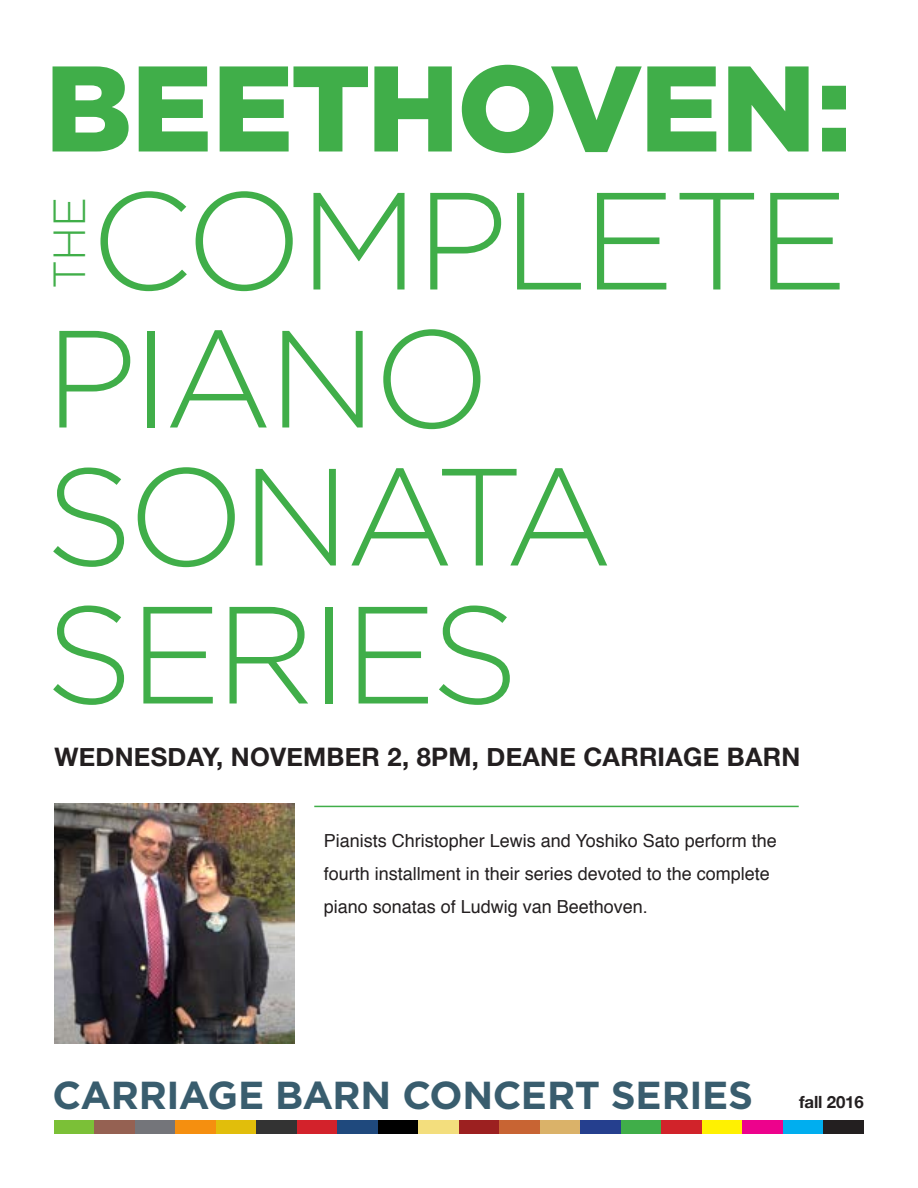
<style>
.page{position:relative;width:918px;height:1188px;background:#fff}
.page>*{position:absolute;margin:0;border:0;box-sizing:border-box;transform-origin:0 0}
.t1{font:300 138px/138px "Gotham";letter-spacing:-.04em;color:#40ae49}
.t2{font:900 121.5px "Gotham";letter-spacing:-.02em;color:#40ae49}
.t3{font:300 45px "Gotham";color:#40ae49}
.t4{font:700 39px "Gotham";letter-spacing:-.01em;color:#395d6e}
.t5{font:700 25.5px "Helvetica Neue";letter-spacing:.01em;color:#231f20}
.t6{font:18px/33px "Helvetica";color:#231f20}
.t7{font:700 16.8px "Helvetica Neue";letter-spacing:-.01em;color:#231f20}
</style>
<div class="page">
<div style="left:54px;top:1120px;width:41px;height:14px;background:#7bc037"></div>
<div style="left:94px;top:1120px;width:41px;height:14px;background:#956152"></div>
<div style="left:135px;top:1120px;width:41px;height:14px;background:#74757a"></div>
<div style="left:175px;top:1120px;width:41px;height:14px;background:#f58f0f"></div>
<div style="left:216px;top:1120px;width:41px;height:14px;background:#e1be0b"></div>
<div style="left:256px;top:1120px;width:41px;height:14px;background:#333"></div>
<div style="left:297px;top:1120px;width:41px;height:14px;background:#d3222b"></div>
<div style="left:337px;top:1120px;width:41px;height:14px;background:#1f497d"></div>
<div style="left:378px;top:1120px;width:41px;height:14px;background:#000"></div>
<div style="left:418px;top:1120px;width:41px;height:14px;background:#f3de7d"></div>
<div style="left:459px;top:1120px;width:41px;height:14px;background:#9c2020"></div>
<div style="left:499px;top:1120px;width:41px;height:14px;background:#c86433"></div>
<div style="left:540px;top:1120px;width:41px;height:14px;background:#dab269"></div>
<div style="left:580px;top:1120px;width:41px;height:14px;background:#253f8e"></div>
<div style="left:621px;top:1120px;width:41px;height:14px;background:#40ae49"></div>
<div style="left:661px;top:1120px;width:41px;height:14px;background:#d1232a"></div>
<div style="left:702px;top:1120px;width:41px;height:14px;background:#fff101"></div>
<div style="left:742px;top:1120px;width:41px;height:14px;background:#ed028c"></div>
<div style="left:783px;top:1120px;width:41px;height:14px;background:#00aeef"></div>
<div style="left:823px;top:1120px;width:41px;height:14px;background:#231f20"></div>
<hr style="left:314px;top:806px;width:485px;height:1px;background:#40ae49">
<img style="left:54px;top:804px;width:240px;height:240px">
<h2 class="t2" style="left:45px;top:25px;width:808px">BEETHOVEN:</h2>
<h1 class="t1" style="left:45px;top:168px;width:805px;text-indent:45px">COMPLETE<br>PIANO<br>SONATA<br>SERIES</h1>
<h3 class="t3" style="left:41px;top:289px;width:94px;rotate:-90deg">THE</h3>
<h3 class="t5" style="left:55px;top:736px;width:747px">WEDNESDAY, NOVEMBER 2, 8PM, DEANE CARRIAGE BARN</h3>
<p class="t6" style="left:324px;top:825px;width:455px">Pianists Christopher Lewis and Yoshiko Sato perform the fourth installment in their series devoted to the complete piano sonatas of Ludwig van Beethoven.</p>
<h3 class="t4" style="left:52px;top:1069px;width:702px">CARRIAGE BARN CONCERT SERIES</h3>
<p class="t7" style="left:799px;top:1089px;width:66px">fall 2016</p>
</div>
